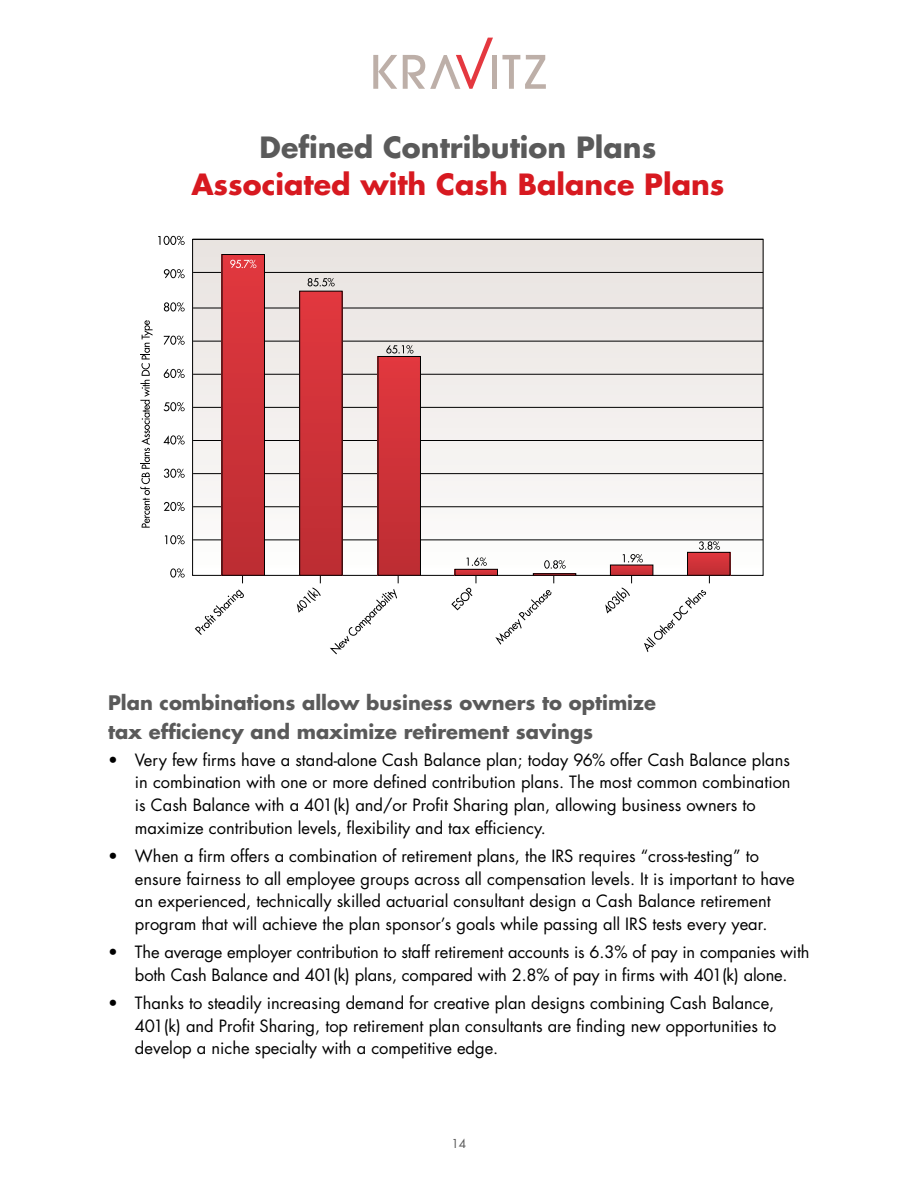
<style>
.page{position:relative;width:918px;height:1188px;background:#fff}
.page>*{position:absolute;margin:0;border:0;box-sizing:border-box;transform-origin:0 0}
.t1{font:700 28.5px "Futura";color:#d71920}
.t2{font:700 28.5px "Futura";color:#5a5a5a}
.t3{font:700 19.5px/28.5px "Futura";color:#5a5a5a}
.t4{font:16.5px/22.5px "Futura";color:#000}
.t5{font:12px "Futura";color:#5a5a5a}
</style>
<div class="page">
<svg style="left:373px;top:55px;width:24px;height:34px"></svg>
<div style="left:492px;top:55px;width:5px;height:34px;background:#bdafa8"></div>
<svg style="left:502px;top:55px;width:44px;height:34px"></svg>
<svg style="left:403px;top:38px;width:90px;height:51px"></svg>
<svg style="left:194px;top:241px;width:568px;height:333px"></svg>
<hr style="left:193px;top:308px;width:570px;height:1px;background:#000">
<hr style="left:193px;top:341px;width:570px;height:1px;background:#000">
<hr style="left:193px;top:239px;width:570px;height:1px;background:#000">
<hr style="left:193px;top:272px;width:570px;height:1px;background:#000">
<hr style="left:193px;top:374px;width:570px;height:1px;background:#000">
<hr style="left:193px;top:407px;width:570px;height:1px;background:#000">
<hr style="left:193px;top:440px;width:570px;height:1px;background:#000">
<hr style="left:193px;top:473px;width:570px;height:1px;background:#000">
<hr style="left:193px;top:506px;width:570px;height:1px;background:#000">
<hr style="left:193px;top:540px;width:570px;height:1px;background:#000">
<svg style="left:158px;top:236px;width:27px;height:9px"></svg>
<svg style="left:164px;top:269px;width:21px;height:9px"></svg>
<svg style="left:164px;top:302px;width:21px;height:9px"></svg>
<svg style="left:164px;top:336px;width:21px;height:9px"></svg>
<svg style="left:164px;top:369px;width:21px;height:9px"></svg>
<svg style="left:164px;top:402px;width:21px;height:9px"></svg>
<svg style="left:163px;top:435px;width:22px;height:10px"></svg>
<svg style="left:164px;top:469px;width:21px;height:9px"></svg>
<svg style="left:164px;top:502px;width:21px;height:9px"></svg>
<svg style="left:165px;top:535px;width:20px;height:9px"></svg>
<svg style="left:170px;top:568px;width:15px;height:10px"></svg>
<svg style="left:386px;top:345px;width:27px;height:9px"></svg>
<svg style="left:308px;top:278px;width:27px;height:8px"></svg>
<svg style="left:466px;top:557px;width:21px;height:9px"></svg>
<svg style="left:544px;top:560px;width:22px;height:9px"></svg>
<svg style="left:623px;top:554px;width:20px;height:8px"></svg>
<svg style="left:699px;top:541px;width:21px;height:9px"></svg>
<svg style="left:140px;top:320px;width:13px;height:208px"></svg>
<svg style="left:195px;top:589px;width:49px;height:46px"></svg>
<svg style="left:330px;top:589px;width:67px;height:65px"></svg>
<svg style="left:495px;top:590px;width:57px;height:55px"></svg>
<svg style="left:644px;top:590px;width:62px;height:62px"></svg>
<svg style="left:297px;top:575px;width:24px;height:38px"></svg>
<svg style="left:451px;top:575px;width:26px;height:35px"></svg>
<svg style="left:605px;top:575px;width:27px;height:39px"></svg>
<div style="left:222px;top:255px;width:42px;height:320px;background:linear-gradient(to bottom,#e1383f,#bc2d32)"></div>
<div style="left:222px;top:254px;width:43px;height:322px;border:1px solid #000"></div>
<div style="left:300px;top:291px;width:42px;height:284px;background:linear-gradient(to bottom,#e1383e,#bc2d33)"></div>
<div style="left:299px;top:291px;width:44px;height:285px;border:1px solid #000"></div>
<div style="left:378px;top:356px;width:42px;height:219px;background:linear-gradient(to bottom,#e1383e,#bc2d33)"></div>
<div style="left:378px;top:356px;width:43px;height:220px;border:1px solid #000"></div>
<div style="left:455px;top:569px;width:42px;height:6px;background:#d13339"></div>
<div style="left:455px;top:569px;width:43px;height:7px;border:1px solid #000"></div>
<div style="left:533px;top:573px;width:43px;height:3px;border:1px solid #000"></div>
<div style="left:610px;top:565px;width:43px;height:10px;background:#cf3239"></div>
<div style="left:610px;top:565px;width:43px;height:11px;border:1px solid #000"></div>
<svg style="left:689px;top:554px;width:39px;height:20px"></svg>
<div style="left:687px;top:552px;width:43px;height:24px;border:1px solid #000"></div>
<svg style="left:230px;top:260px;width:26px;height:8px"></svg>
<h1 class="t2" style="left:260px;top:127px;width:398px">Defined Contribution Plans</h1>
<h1 class="t1" style="left:191px;top:165px;width:535px">Associated with Cash Balance Plans</h1>
<p class="t3" style="left:108px;top:688px;width:550px">Plan combinations allow business owners to optimize tax efficiency and maximize retirement savings</p>
<p class="t4" style="left:135px;top:748px;width:657px;text-indent:-27px">• Very few firms have a stand-alone Cash Balance plan; today 96% offer Cash Balance plans in combination with one or more defined contribution plans. The most common combination is Cash Balance with a 401(k) and/or Profit Sharing plan, allowing business owners to maximize contribution levels, flexibility and tax efficiency.</p>
<p class="t4" style="left:135px;top:844px;width:661px;text-indent:-27px">• When a firm offers a combination of retirement plans, the IRS requires “cross-testing” to ensure fairness to all employee groups across all compensation levels. It is important to have an experienced, technically skilled actuarial consultant design a Cash Balance retirement program that will achieve the plan sponsor’s goals while passing all IRS tests every year.</p>
<p class="t4" style="left:108px;top:941px;width:703px;text-align:center">• The average employer contribution to staff retirement accounts is 6.3% of pay in companies with both Cash Balance and 401(k) plans, compared with 2.8% of pay in firms with 401(k) alone.</p>
<p class="t4" style="left:135px;top:992px;width:643px;text-indent:-27px">• Thanks to steadily increasing demand for creative plan designs combining Cash Balance,<br>401(k) and Profit Sharing, top retirement plan consultants are finding new opportunities to develop a niche specialty with a competitive edge.</p>
<p class="t5" style="left:452px;top:1136px;width:16px">14</p>
</div>
